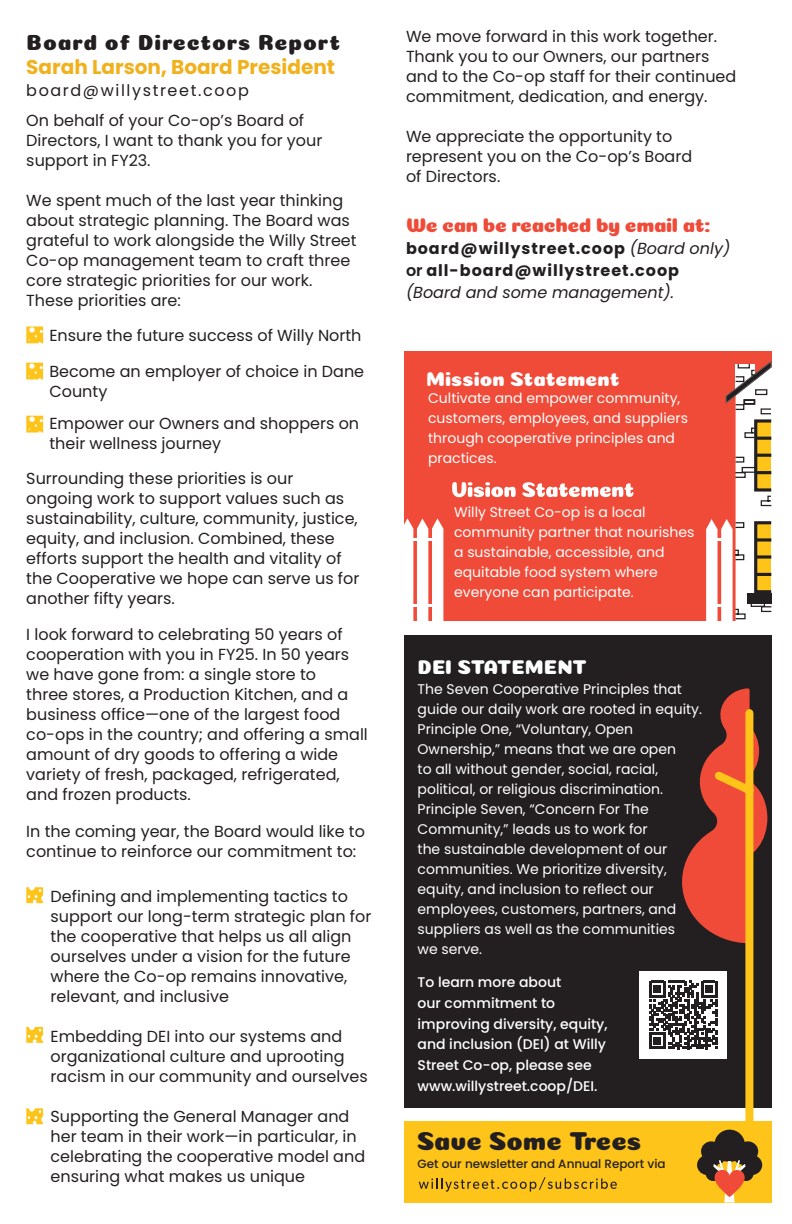
<style>
.page{position:relative;width:792px;height:1224px;background:#fff}
.page>*{position:absolute;margin:0;border:0;box-sizing:border-box;transform-origin:0 0}
.t1{font:26px "Coiny";color:#231f20}
.t2{font:22px "Coiny";letter-spacing:.04em;color:#231f20}
.t3{font:20px "Coiny";color:#fff}
.t4{font:700 20px "Poppins";color:#f1b11d}
.t5{font:20px "Coiny";letter-spacing:-.02em;color:#ef4b38}
.t6{font:16px/20px "Poppins";color:#231f20}
.t7{font:700 16px "Poppins";letter-spacing:.06em;color:#231f20}
.t8{font:italic 16px "Poppins";color:#231f20}
.t9{font:16px "Poppins";letter-spacing:.1em;color:#231f20}
.t10{font:14px/20px "Poppins";color:#fff}
.t11{font:500 14px/20.8px "Poppins";color:#fff}
.t12{font:500 12px "Poppins";color:#231f20}
.s1{font-weight:400;font-style:italic}
.s2{font-weight:600}
</style>
<div class="page">
<div style="left:404px;top:1121px;width:367px;height:81px;background:#fec419"></div>
<svg style="left:419px;top:1177px;width:198px;height:15px"></svg>
<div style="left:404px;top:635px;width:367px;height:473px;background:#231f20"></div>
<div style="left:640px;top:971px;width:87px;height:88px;background:#fff"></div>
<svg style="left:649px;top:688px;width:119px;height:514px"></svg>
<svg style="left:26px;top:326px;width:17px;height:17px"></svg>
<svg style="left:26px;top:416px;width:17px;height:17px"></svg>
<svg style="left:26px;top:887px;width:17px;height:16px"></svg>
<svg style="left:26px;top:1027px;width:17px;height:16px"></svg>
<svg style="left:26px;top:1108px;width:17px;height:16px"></svg>
<div style="left:404px;top:351px;width:367px;height:269px;background:#ef4b38"></div>
<svg style="left:404px;top:518px;width:39px;height:103px"></svg>
<svg style="left:706px;top:361px;width:66px;height:260px"></svg>
<hr style="left:394px;top:538px;width:47px;height:3px;background:#fff">
<hr style="left:708px;top:538px;width:21px;height:3px;background:#fff">
<hr style="left:394px;top:605px;width:47px;height:2px;background:#fff">
<hr style="left:708px;top:605px;width:21px;height:2px;background:#fff">
<svg style="left:26px;top:363px;width:17px;height:16px"></svg>
<svg style="left:522px;top:482px;width:112px;height:15px"></svg>
<svg style="left:452px;top:482px;width:64px;height:15px"></svg>
<p class="t2" style="left:26px;top:29px;width:316px">Board of Directors Report</p>
<p class="t4" style="left:26px;top:55px;width:310px">Sarah Larson, Board President</p>
<p class="t9" style="left:26px;top:81px;width:224px">board@willystreet.coop</p>
<p class="t6" style="left:26px;top:111px;width:298px">On behalf of your Co-op’s Board of<br>Directors, I want to thank you for your support in FY23.</p>
<p class="t6" style="left:26px;top:191px;width:332px">We spent much of the last year thinking about strategic planning. The Board was grateful to work alongside the Willy Street Co-op management team to craft three core strategic priorities for our work.</p>
<p class="t6" style="left:26px;top:291px;width:156px">These priorities are:</p>
<p class="t6" style="left:49px;top:325px;width:314px">Ensure the future success of Willy North</p>
<p class="t6" style="left:49px;top:361px;width:316px">Become an employer of choice in Dane<br>County</p>
<p class="t6" style="left:49px;top:413px;width:311px">Empower our Owners and shoppers on their wellness journey</p>
<p class="t6" style="left:26px;top:469px;width:335px">Surrounding these priorities is our ongoing work to support values such as sustainability, culture, community, justice, equity, and inclusion. Combined, these efforts support the health and vitality of the Cooperative we hope can serve us for another fifty years.</p>
<p class="t6" style="left:26px;top:625px;width:343px">I look forward to celebrating 50 years of cooperation with you in FY25. In 50 years we have gone from: a single store to<br>three stores, a Production Kitchen, and a business office—one of the largest food co-ops in the country; and offering a small amount of dry goods to offering a wide variety of fresh, packaged, refrigerated, and frozen products.</p>
<p class="t6" style="left:26px;top:822px;width:340px">In the coming year, the Board would like to continue to reinforce our commitment to:</p>
<p class="t6" style="left:51px;top:886px;width:322px">Defining and implementing tactics to support our long-term strategic plan for the cooperative that helps us all align ourselves under a vision for the future where the Co-op remains innovative, relevant, and inclusive</p>
<p class="t6" style="left:51px;top:1026px;width:319px">Embedding DEI into our systems and organizational culture and uprooting racism in our community and ourselves</p>
<p class="t6" style="left:51px;top:1106px;width:316px">Supporting the General Manager and her team in their work—in particular, in celebrating the cooperative model and ensuring what makes us unique</p>
<p class="t6" style="left:406px;top:26px;width:332px">We move forward in this work together.<br>Thank you to our Owners, our partners and to the Co-op staff for their continued commitment, dedication, and energy.</p>
<p class="t6" style="left:406px;top:126px;width:288px">We appreciate the opportunity to represent you on the Co-op’s Board</p>
<p class="t6" style="left:406px;top:166px;width:96px">of Directors.</p>
<p class="t5" style="left:406px;top:213px;width:306px">We can be reached by email at:</p>
<p class="t7" style="left:406px;top:239px;width:326px">board@willystreet.coop <span class="s1">(Board only)</span></p>
<p class="t7" style="left:406px;top:261px;width:275px"><span class="s2">or</span> all-board@willystreet.coop</p>
<p class="t8" style="left:406px;top:283px;width:270px">(Board and some management).</p>
<p class="t3" style="left:426px;top:367px;width:195px">Mission Statement</p>
<p class="t10" style="left:428px;top:389px;width:261px">Cultivate and empower community, customers, employees, and suppliers through cooperative principles and practices.</p>
<p class="t10" style="left:454px;top:502px;width:242px">Willy Street Co-op is a local community partner that nourishes a sustainable, accessible, and equitable food system where everyone can participate.</p>
<p class="t3" style="left:418px;top:655px;width:171px">DEI STATEMENT</p>
<p class="t10" style="left:418px;top:679px;width:286px">The Seven Cooperative Principles that guide our daily work are rooted in equity.<br>Principle One, “Voluntary, Open</p>
<p class="t10" style="left:418px;top:739px;width:260px">Ownership,” means that we are open</p>
<p class="t10" style="left:418px;top:759px;width:242px">to all without gender, social, racial,</p>
<p class="t10" style="left:418px;top:779px;width:247px">political, or religious discrimination.<br>Principle Seven, “Concern For The<br>Community,” leads us to work for</p>
<p class="t10" style="left:418px;top:839px;width:251px">the sustainable development of our communities. We prioritize diversity,</p>
<p class="t10" style="left:418px;top:879px;width:260px">equity, and inclusion to reflect our employees, customers, partners, and suppliers as well as the communities</p>
<p class="t10" style="left:418px;top:939px;width:66px">we serve.</p>
<p class="t11" style="left:418px;top:972px;width:145px">To learn more about</p>
<p class="t11" style="left:418px;top:992px;width:139px">our commitment to</p>
<p class="t11" style="left:418px;top:1013px;width:192px">improving diversity, equity, and inclusion (DEI) at Willy</p>
<p class="t11" style="left:418px;top:1055px;width:176px">Street Co-op, please see</p>
<p class="t11" style="left:418px;top:1076px;width:182px">www.willystreet.coop/DEI.</p>
<p class="t1" style="left:417px;top:1126px;width:226px">Save Some Trees</p>
<p class="t12" style="left:418px;top:1157px;width:250px">Get our newsletter and Annual Report via</p>
</div>
